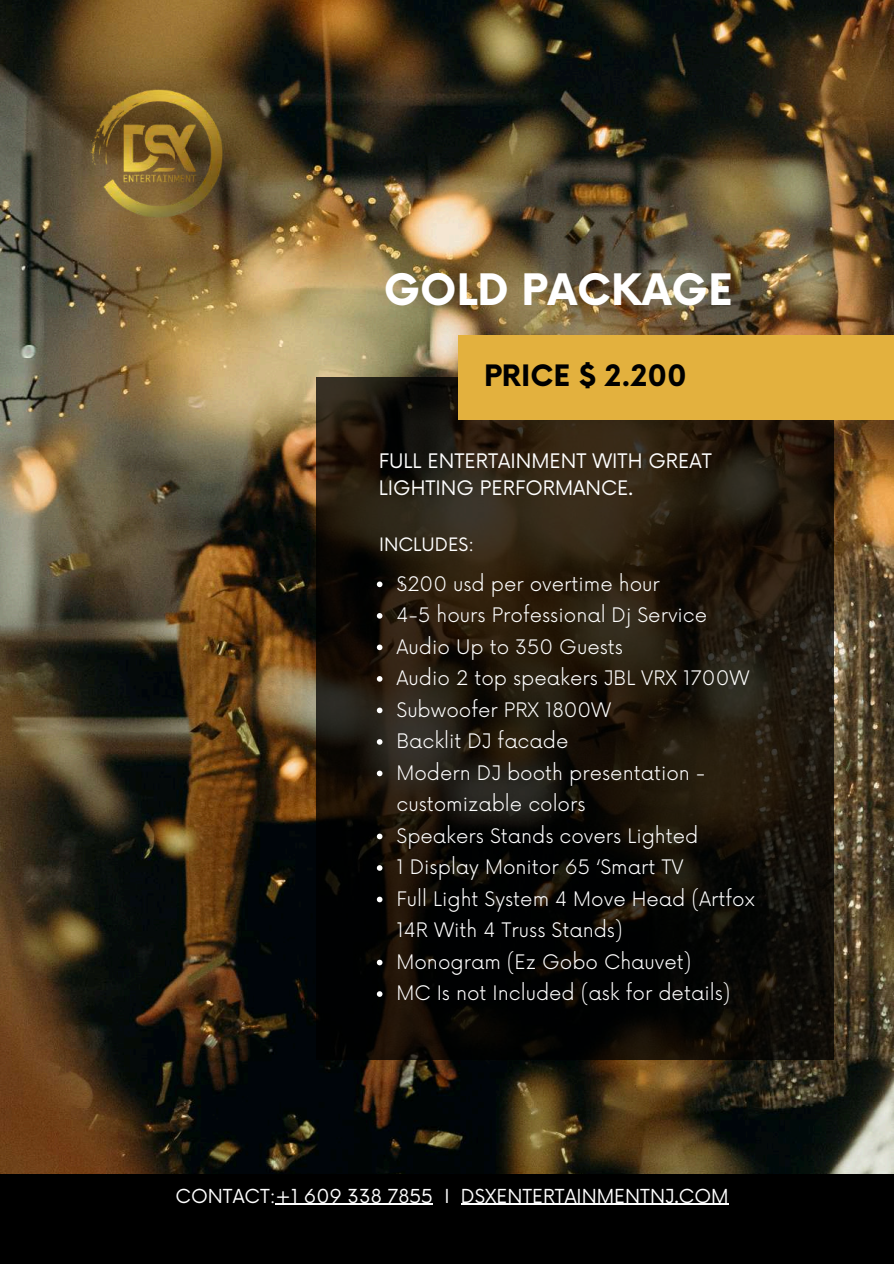
<style>
.page{position:relative;width:894px;height:1264px;background:#fff}
.page>*{position:absolute;margin:0;border:0;box-sizing:border-box;transform-origin:0 0}
.t1{font:700 42.3px "Now";color:#fff}
.t2{font:700 28.8px "Now";color:#000}
.t3{font:300 19.5px/31.5px "Now";color:#fff}
.t4{font:19.5px/27px "Now";color:#fff}
.t5{font:18.75px "Now";color:#fff}
.t6{font:18px "Now";color:#fff}
</style>
<div class="page">
<img style="left:0;top:0;width:893px;height:1174px">
<div style="left:0;top:1174px;width:893px;height:89px;background:#000"></div>
<svg style="left:316px;top:377px;width:517px;height:682px;background:#1a140b"></svg>
<div style="left:457px;top:335px;width:436px;height:84px;background:#e3b13e"></div>
<svg style="left:377px;top:581px;width:5px;height:6px"></svg>
<svg style="left:377px;top:613px;width:5px;height:5px"></svg>
<svg style="left:377px;top:644px;width:5px;height:6px"></svg>
<svg style="left:377px;top:676px;width:5px;height:5px"></svg>
<svg style="left:377px;top:707px;width:5px;height:6px"></svg>
<svg style="left:377px;top:739px;width:5px;height:5px"></svg>
<svg style="left:377px;top:770px;width:5px;height:6px"></svg>
<svg style="left:377px;top:833px;width:5px;height:6px"></svg>
<svg style="left:377px;top:865px;width:5px;height:5px"></svg>
<svg style="left:377px;top:896px;width:5px;height:6px"></svg>
<svg style="left:377px;top:959px;width:5px;height:6px"></svg>
<svg style="left:377px;top:991px;width:5px;height:5px"></svg>
<img style="left:89px;top:89px;width:133px;height:129px">
<hr style="left:275px;top:1203px;width:158px;height:1px;background:#fff">
<hr style="left:461px;top:1203px;width:267px;height:1px;background:#fff">
<h1 class="t1" style="left:383px;top:267px;width:350px">GOLD PACKAGE</h1>
<h2 class="t2" style="left:484px;top:360px;width:204px">PRICE $ 2.200</h2>
<p class="t4" style="left:379px;top:448px;width:334px">FULL ENTERTAINMENT WITH GREAT<br>LIGHTING PERFORMANCE.</p>
<p class="t6" style="left:379px;top:534px;width:96px">INCLUDES:</p>
<p class="t3" style="left:396px;top:568px;width:360px">$200 usd per overtime hour<br>4-5 hours Professional Dj Service<br>Audio Up to 350 Guests<br>Audio 2 top speakers JBL VRX 1700W<br>Subwoofer PRX 1800W<br>Backlit DJ facade<br>Modern DJ booth presentation - customizable colors<br>Speakers Stands covers Lighted<br>1 Display Monitor 65 ‘Smart TV<br>Full Light System 4 Move Head (Artfox<br>14R With 4 Truss Stands)<br>Monogram (Ez Gobo Chauvet)<br>MC Is not Included (ask for details)</p>
<p class="t5" style="left:175px;top:1185px;width:554px">CONTACT:+1 609 338 7855 I DSXENTERTAINMENTNJ.COM</p>
</div>
